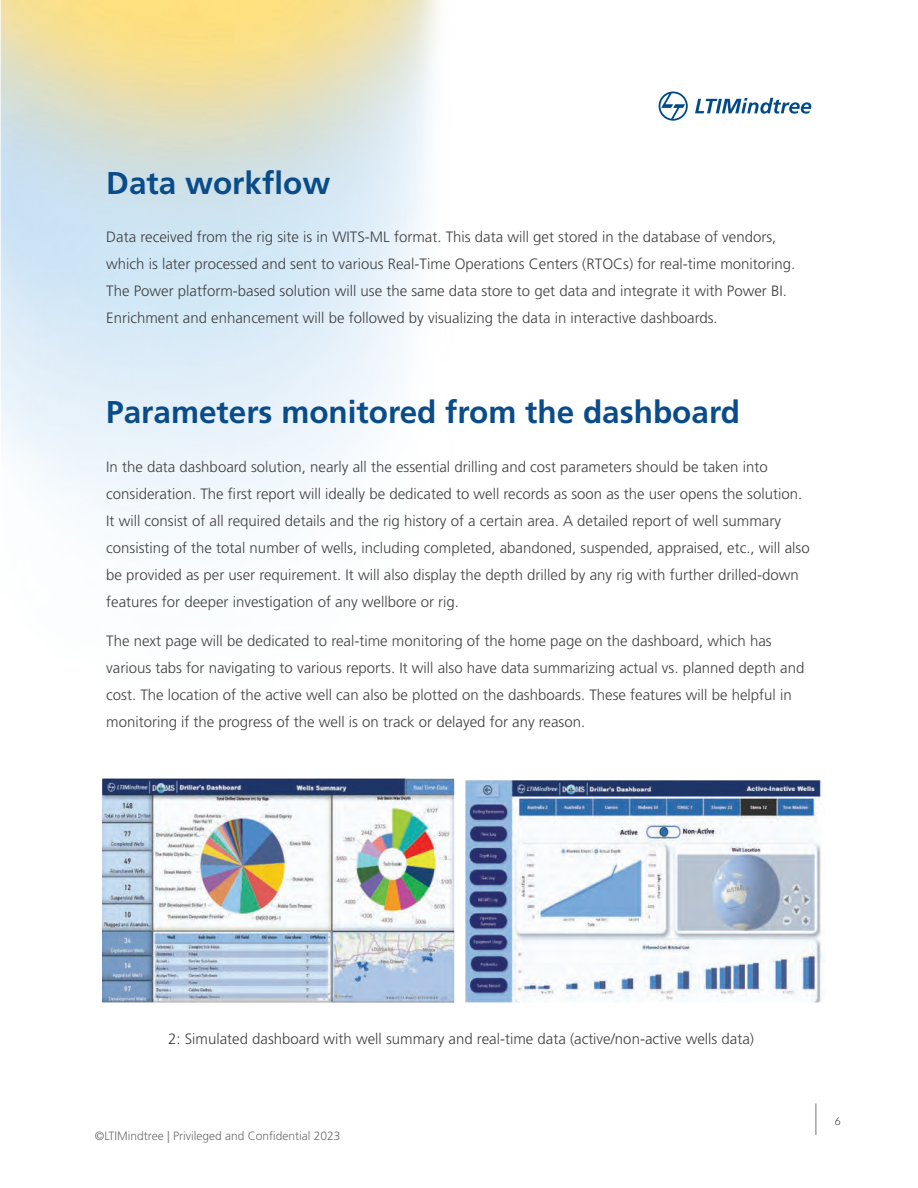
<style>
.page{position:relative;width:918px;height:1188px;background:#fff}
.page>*{position:absolute;margin:0;border:0;box-sizing:border-box;transform-origin:0 0}
.t1{font:700 31.5px "Frutiger LT Pro";color:#094c89}
.t2{font:300 15px/27px "Frutiger LT Pro";color:#414042}
.t3{font:300 12px "Frutiger LT Pro";color:#6c6d70}
.t4{font:300 10.5px "Bw Modelica";color:#231f20}
</style>
<div class="page">
<hr style="left:815px;top:1103px;width:1px;height:32px;background:#808285">
<svg style="left:659px;top:92px;width:29px;height:29px"></svg>
<svg style="left:695px;top:98px;width:116px;height:16px"></svg>
<img style="left:102px;top:779px;width:723px;height:224px">
<h1 class="t1" style="left:106px;top:164px;width:226px">Data workflow</h1>
<p class="t2" style="left:106px;top:223px;width:691px">Data received from the rig site is in WITS-ML format. This data will get stored in the database of vendors, which is later processed and sent to various Real-Time Operations Centers (RTOCs) for real-time monitoring.<br>The Power platform-based solution will use the same data store to get data and integrate it with Power BI.<br>Enrichment and enhancement will be followed by visualizing the data in interactive dashboards.</p>
<h1 class="t1" style="left:106px;top:394px;width:635px">Parameters monitored from the dashboard</h1>
<p class="t2" style="left:106px;top:453px;width:705px">In the data dashboard solution, nearly all the essential drilling and cost parameters should be taken into consideration. The first report will ideally be dedicated to well records as soon as the user opens the solution.<br>It will consist of all required details and the rig history of a certain area. A detailed report of well summary consisting of the total number of wells, including completed, abandoned, suspended, appraised, etc., will also be provided as per user requirement. It will also display the depth drilled by any rig with further drilled-down features for deeper investigation of any wellbore or rig.</p>
<p class="t2" style="left:106px;top:628px;width:700px">The next page will be dedicated to real-time monitoring of the home page on the dashboard, which has various tabs for navigating to various reports. It will also have data summarizing actual vs. planned depth and cost. The location of the active well can also be plotted on the dashboards. These features will be helpful in monitoring if the progress of the well is on track or delayed for any reason.</p>
<p class="t2" style="left:168px;top:1025px;width:588px">2: Simulated dashboard with well summary and real-time data (active/non-active wells data)</p>
<p class="t3" style="left:95px;top:1129px;width:247px">©LTIMindtree | Privileged and Confidential 2023</p>
<p class="t4" style="left:835px;top:1114px;width:7px">6</p>
</div>
